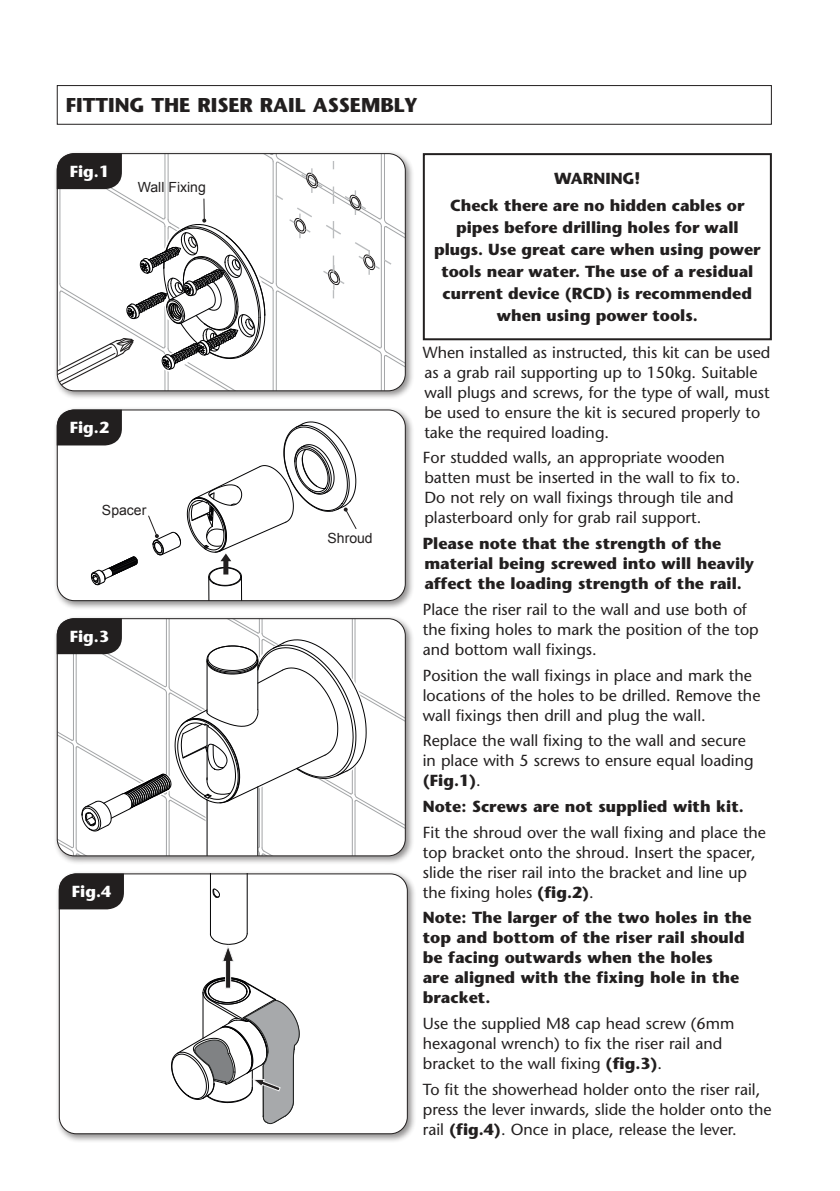
<style>
.page{position:relative;width:840px;height:1191px;background:#fff}
.page>*{position:absolute;margin:0;border:0;box-sizing:border-box;transform-origin:0 0}
.t1{font:700 20px "Stone Sans Std";color:#221f1f}
.t2{font:500 16px/20px "Stone Sans Std";color:#221f1f}
.t3{font:700 16px/20px "Stone Sans Std";color:#221f1f}
.t4{font:700 16px "Stone Sans Std";color:#fff}
.t5{font:14px "Arial";color:#221f1f}
.s1{font-weight:700}
</style>
<div class="page">
<div style="left:53px;top:150px;width:361px;height:250px;background:#221f1f;opacity:.5"></div>
<div style="left:53px;top:406px;width:361px;height:204px;background:#221f1f;opacity:.5"></div>
<div style="left:57px;top:410px;width:348px;height:190px;background:#fff;border-radius:17px"></div>
<svg style="left:91px;top:556px;width:47px;height:29px"></svg>
<div style="left:57px;top:409px;width:348px;height:192px;border:1px solid #221f1f;border-radius:17px"></div>
<div style="left:53px;top:615px;width:361px;height:250px;background:#221f1f;opacity:.5"></div>
<div style="left:422px;top:153px;width:349px;height:187px;border:2px solid #221f1f"></div>
<svg style="left:57px;top:409px;width:65px;height:36px"></svg>
<svg style="left:57px;top:618px;width:348px;height:238px"></svg>
<div style="left:57px;top:85px;width:714px;height:40px;border:1px solid #221f1f"></div>
<svg style="left:148px;top:515px;width:33px;height:40px"></svg>
<svg style="left:187px;top:421px;width:170px;height:179px"></svg>
<svg style="left:57px;top:153px;width:348px;height:238px"></svg>
<div style="left:55px;top:870px;width:361px;height:273px;background:#221f1f;opacity:.5"></div>
<div style="left:59px;top:874px;width:348px;height:259px;background:#fff;border-radius:17px"></div>
<svg style="left:212px;top:888px;width:8px;height:9px"></svg>
<hr style="left:210px;top:874px;width:1px;height:59px;background:#020203">
<hr style="left:247px;top:874px;width:1px;height:59px;background:#020203">
<svg style="left:171px;top:933px;width:128px;height:191px"></svg>
<div style="left:59px;top:873px;width:348px;height:261px;border:1px solid #221f1f;border-radius:17px"></div>
<svg style="left:59px;top:873px;width:65px;height:36px"></svg>
<p class="t1" style="left:66px;top:97px;width:353px">FITTING THE RISER RAIL ASSEMBLY</p>
<p class="t4" style="left:70px;top:165px;width:41px">Fig.1</p>
<p class="t5" style="left:138px;top:182px;width:69px">Wall Fixing</p>
<p class="t3" style="left:450px;top:166px;width:296px;line-height:27.6px;text-align:center">WARNING!<br>Check there are no hidden cables or</p>
<p class="t3" style="left:434px;top:218px;width:328px;line-height:22px;text-align:center">pipes before dri lling holes for wall plugs. Use great care when using power tools near water. The use of a residual current device (RCD) is recommended when using power tools.</p>
<p class="t4" style="left:70px;top:421px;width:41px">Fig.2</p>
<p class="t5" style="left:102px;top:504px;width:46px">Spacer</p>
<p class="t4" style="left:70px;top:630px;width:41px">Fig.3</p>
<p class="t4" style="left:72px;top:885px;width:41px">Fig.4</p>
<p class="t5" style="left:327px;top:532px;width:47px">Shroud</p>
<p class="t2" style="left:422px;top:344px;width:349px">When installed as instructed, this kit can be used as a grab rail supporting up to 150kg. Suitable wall plugs and screws, for the type of wall, must be used to ensure the kit is secured properly to take the required loading.</p>
<p class="t2" style="left:422px;top:449px;width:319px">For studded walls, an appropriate wooden batten must be inserted in the wall to fix to.<br>Do not rely on wall fixings through tile and plasterboard only for grab rail support.</p>
<p class="t3" style="left:422px;top:535px;width:332px">Please note that the strength of the material being screwed into will heavily affect the loading strength of the rail.</p>
<p class="t2" style="left:422px;top:601px;width:337px">Place the riser rail to the wall and use both of the fixing holes to mark the position of the top and bottom wall fixings.</p>
<p class="t2" style="left:422px;top:666px;width:339px">Position the wall fixings in place and mark the locations of the holes to be drilled. Remove the wall fixings then drill and plug the wall.</p>
<p class="t2" style="left:422px;top:732px;width:332px">Replace the wall fixing to the wall and secure in place with 5 screws to ensure equal loading <span class="s1">(Fig.1)</span>.</p>
<p class="t3" style="left:422px;top:798px;width:322px">Note: Screws are not supplied with kit.</p>
<p class="t2" style="left:422px;top:823px;width:344px">Fit the shroud over the wall fixing and place the top bracket onto the shroud. Insert the spacer, slide the riser rail into the bracket and line up the fixing holes <span class="s1">(fig.2)</span>.</p>
<p class="t3" style="left:422px;top:909px;width:330px">Note: The larger of the two holes in the top and bottom of the riser rail should be facing outwards when the holes<br>are aligned with the fixing hole in the bracket.</p>
<p class="t2" style="left:422px;top:1015px;width:313px">Use the supplied M8 cap head screw (6mm hexagonal wrench) to fix the riser rail and bracket to the wall fixing <span class="s1">(fig.3)</span>.</p>
<p class="t2" style="left:422px;top:1080px;width:350px">To fit the showerhead holder onto the riser rail, press the lever inwards, slide the holder onto the rail <span class="s1">(fig.4)</span>. Once in place, release the lever.</p>
</div>
